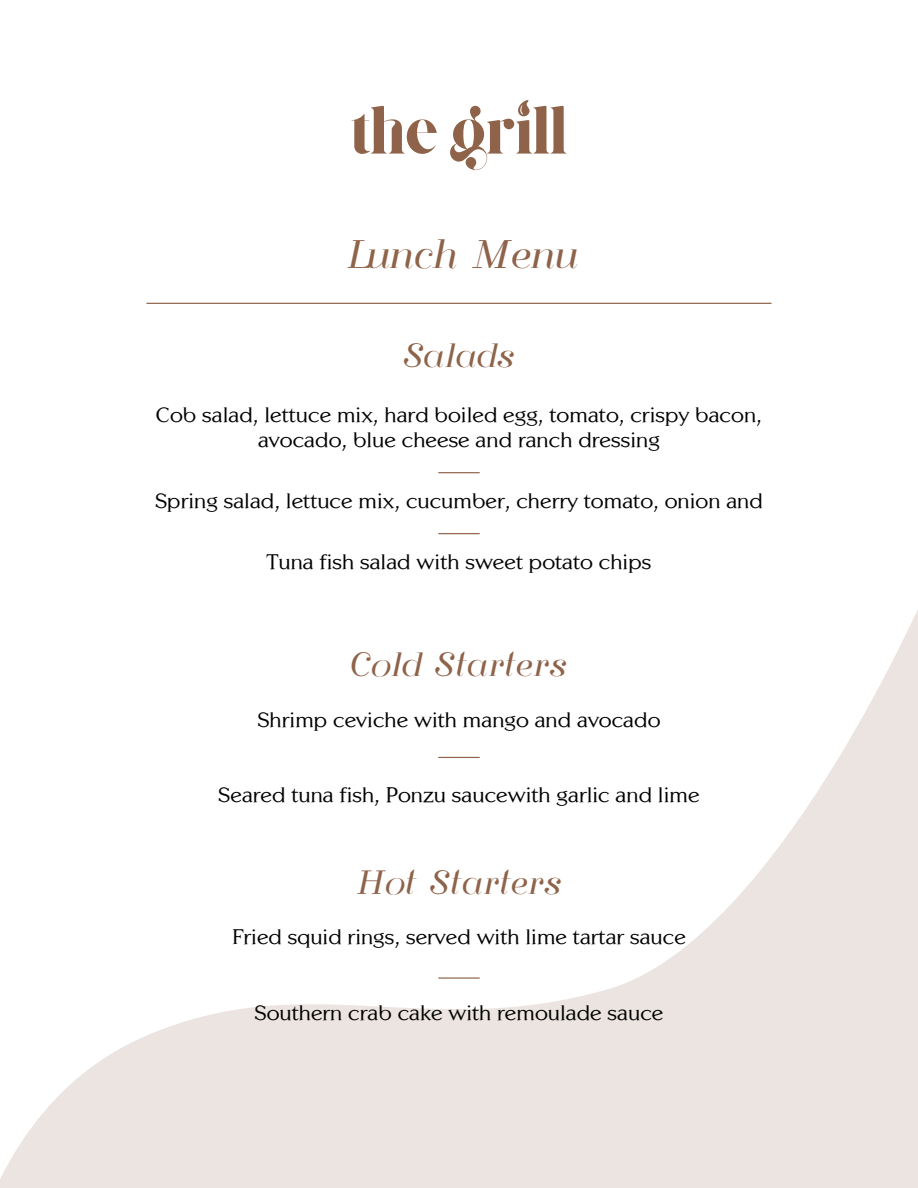
<style>
.page{position:relative;width:918px;height:1188px;background:#fff}
.page>*{position:absolute;margin:0;border:0;box-sizing:border-box;transform-origin:0 0}
.t1{font:40.5px "Florence";color:#8e634a;scale:.9 1}
.t2{font:34.2px "Florence";color:#8e634a;scale:.9 1}
.t3{font:21px/25.2px "Centabel";color:#000;text-align:center;scale:1.1 1}
</style>
<div class="page">
<svg style="left:0;top:610px;width:918px;height:578px"></svg>
<hr style="left:146px;top:303px;width:626px;height:1px;background:#8e634a">
<hr style="left:438px;top:472px;width:42px;height:1px;background:#8e634a">
<hr style="left:438px;top:533px;width:42px;height:1px;background:#8e634a">
<svg style="left:352px;top:106px;width:85px;height:48px"></svg>
<svg style="left:450px;top:100px;width:116px;height:70px"></svg>
<hr style="left:438px;top:757px;width:42px;height:1px;background:#8e634a">
<hr style="left:438px;top:977px;width:42px;height:2px;background:#8e634a">
<h1 class="t1" style="left:347px;top:231px;width:258px">Lunch Menu</h1>
<h2 class="t2" style="left:404px;top:336px;width:125px">Salads</h2>
<p class="t3" style="left:156px;top:402px;width:552px">Cob salad, lettuce mix, hard boiled egg, tomato, crispy bacon, avocado, blue cheese and ranch dressing</p>
<p class="t3" style="left:155px;top:488px;width:554px">Spring salad, lettuce mix, cucumber, cherry tomato, onion and</p>
<p class="t3" style="left:266px;top:549px;width:352px">Tuna fish salad with sweet potato chips</p>
<h2 class="t2" style="left:351px;top:645px;width:241px">Cold Starters</h2>
<p class="t3" style="left:257px;top:707px;width:368px">Shrimp ceviche with mango and avocado</p>
<p class="t3" style="left:218px;top:782px;width:439px">Seared tuna fish, Ponzu saucewith garlic and lime</p>
<h2 class="t2" style="left:356px;top:863px;width:230px">Hot Starters</h2>
<p class="t3" style="left:232px;top:924px;width:414px">Fried squid rings, served with lime tartar sauce</p>
<p class="t3" style="left:255px;top:1000px;width:373px">Southern crab cake with remoulade sauce</p>
</div>
